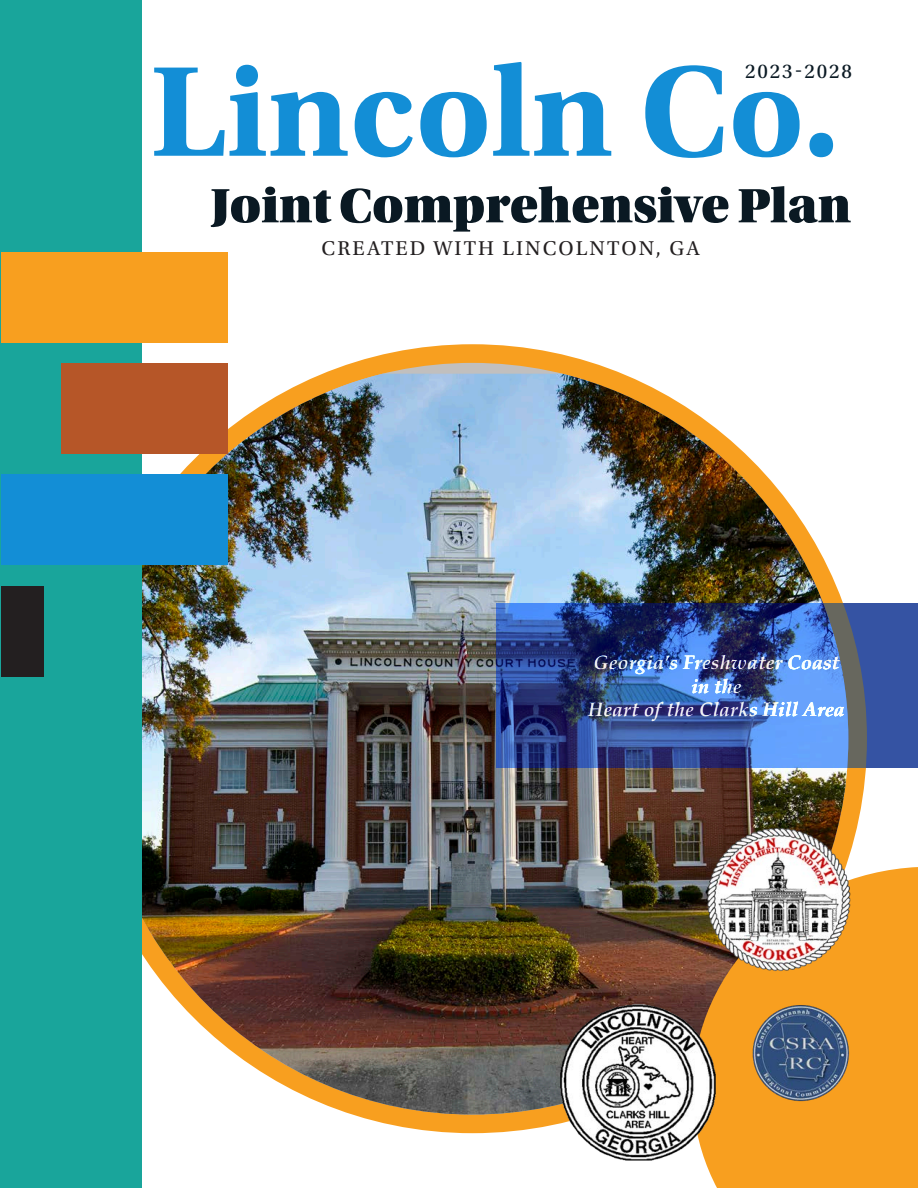
<style>
.page{position:relative;width:918px;height:1188px;background:#fff}
.page>*{position:absolute;margin:0;border:0;box-sizing:border-box;transform-origin:0 0}
.Main_Heading{font:700 135px "Utopia Std";color:#138ed6}
.Subheading{font:51px "Utopia Std Black Headline";color:#0a1923}
.Page_Detail_2{font:21px "Utopia Std";letter-spacing:.1em;color:#231f20}
.Page_Detail_2-2{font:21px "Utopia Std";letter-spacing:.09em;color:#0a1923}
.t1{font:italic 700 19.5px/23.4px "Book Antiqua";letter-spacing:.01em;color:#f3f6f7;text-align:center}
</style>
<div class="page">
<img style="left:141px;top:374px;width:707px;height:741px">
<img style="left:496px;top:603px;width:422px;height:165px">
<div style="left:0;top:0;width:141px;height:1188px;background:#19a59b"></div>
<div style="left:1px;top:253px;width:227px;height:90px;background:#f89f1f"></div>
<div style="left:62px;top:364px;width:166px;height:90px;background:#b65628"></div>
<div style="left:1px;top:474px;width:227px;height:90px;background:#138ed6"></div>
<div style="left:1px;top:586px;width:43px;height:90px;background:#231f20"></div>
<div style="left:693px;top:867px;width:225px;height:321px;background:#f89f1f"></div>
<img style="left:748px;top:1002px;width:103px;height:102px">
<img style="left:697px;top:819px;width:161px;height:160px">
<img style="left:558px;top:1003px;width:161px;height:160px">
<p class="Main_Heading" style="left:150px;top:33px;width:691px">Lincoln Co.</p>
<p class="Subheading" style="left:210px;top:179px;width:642px">Joint Comprehensive Plan</p>
<p class="Page_Detail_2" style="left:322px;top:237px;width:380px">CREATED WITH LINCOLNTON, GA</p>
<p class="Page_Detail_2-2" style="left:745px;top:60px;width:109px">2023-2028</p>
<p class="t1" style="left:588px;top:651px;width:258px">Georgia’s Freshwater Coast in the<br>Heart of the Clarks Hill Area</p>
</div>
